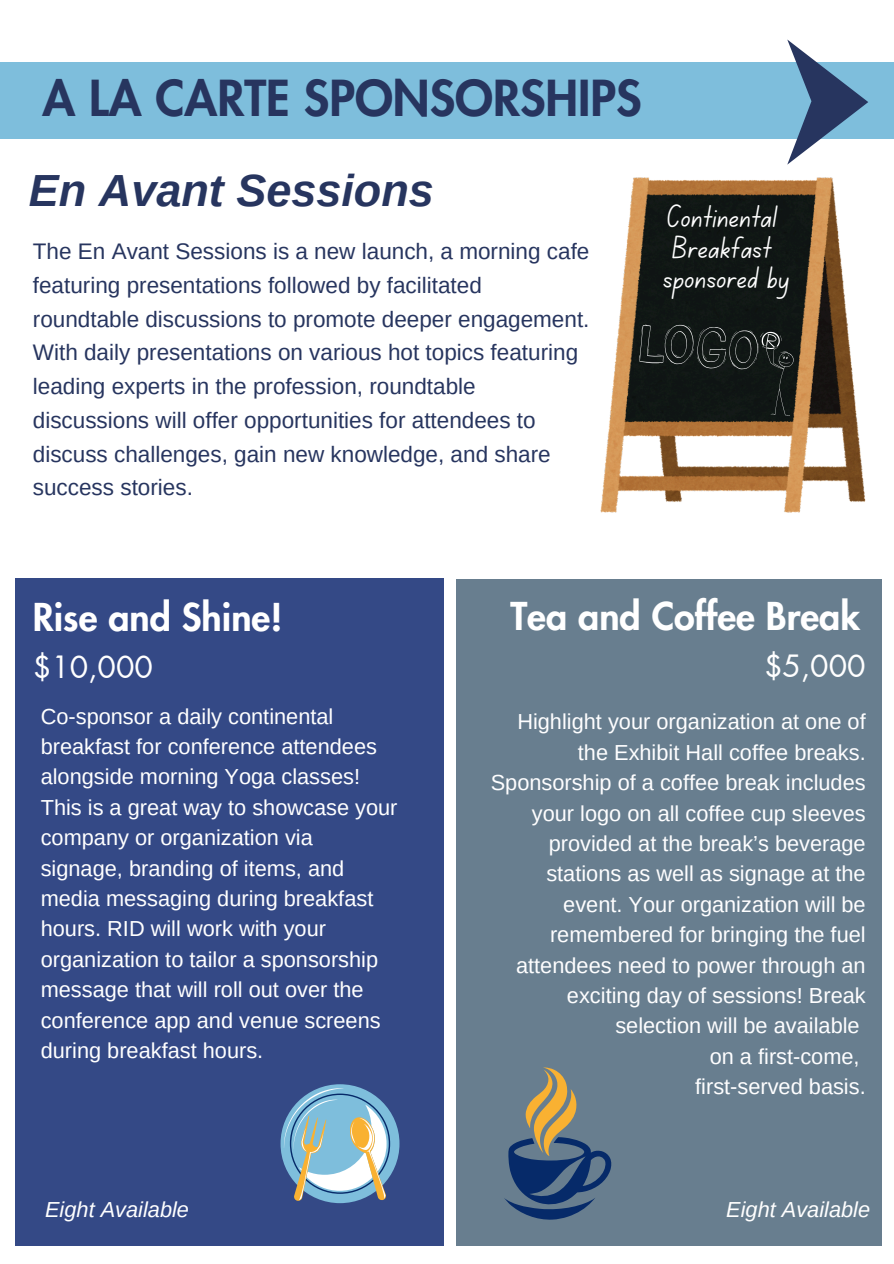
<style>
.page{position:relative;width:894px;height:1264px;background:#fff}
.page>*{position:absolute;margin:0;border:0;box-sizing:border-box;transform-origin:0 0}
.t1{font:800 48.45px "Futura LT Pro";color:#27355f}
.t2{font:italic 700 45px "Arimo";color:#27355f}
.t3{font:800 37.5px "Futura LT Pro";color:#fff}
.t4{font:31.5px/30.3px "Canva School Font";color:#fff}
.t5{font:30px "Futura LT Pro";color:#fff}
.t6{font:22.5px/33.8px "Arimo";color:#27355f}
.t7{font:21.75px/30.3px "Arimo";color:#fefeff;text-align:right}
.t8{font:21.75px/30.3px "Arimo";color:#fff}
.t9{font:italic 21.75px "Arimo";color:#fff}
</style>
<div class="page">
<div style="left:16px;top:578px;width:428px;height:667px;background:#344986"></div>
<div style="left:456px;top:579px;width:425px;height:666px;background:#687e8f"></div>
<div style="left:280px;top:1084px;width:119px;height:119px;background:#7ebedc;border-radius:50%"></div>
<svg style="left:284px;top:1088px;width:106px;height:113px"></svg>
<svg style="left:504px;top:1067px;width:107px;height:153px"></svg>
<div style="left:0;top:62px;width:893px;height:76px;background:#7ebedc"></div>
<svg style="left:787px;top:39px;width:81px;height:125px"></svg>
<img style="left:600px;top:177px;width:265px;height:336px">
<svg style="left:635px;top:321px;width:160px;height:95px;background:#181e1c"></svg>
<p class="t1" style="left:42px;top:76px;width:600px">A LA CARTE SPONSORSHIPS</p>
<h4 class="t2" style="left:29px;top:165px;width:406px">En Avant Sessions</h4>
<p class="t6" style="left:33px;top:234px;width:558px">The En Avant Sessions is a new launch, a morning cafe featuring presentations followed by facilitated roundtable discussions to promote deeper engagement.<br>With daily presentations on various hot topics featuring leading experts in the profession, roundtable discussions will offer opportunities for attendees to discuss challenges, gain new knowledge, and share success stories.</p>
<p class="t4" style="left:662px;top:206px;width:128px">Continental<br>Breakfast sponsored by</p>
<h4 class="t3" style="left:33px;top:600px;width:251px">Rise and Shine!</h4>
<p class="t3" style="left:510px;top:599px;width:351px">Tea and Coffee Break</p>
<h4 class="t5" style="left:33px;top:653px;width:122px">$10,000</h4>
<p class="t5" style="left:763px;top:652px;width:103px">$5,000</p>
<p class="t8" style="left:41px;top:701px;width:358px">Co-sponsor a daily continental breakfast for conference attendees alongside morning Yoga classes!<br>This is a great way to showcase your company or organization via signage, branding of items, and media messaging during breakfast hours. RID will work with your organization to tailor a sponsorship message that will roll out over the conference app and venue screens during breakfast hours.</p>
<h1 class="t7" style="left:490px;top:706px;width:376px">Highlight your organization at one of the Exhibit Hall coffee breaks.<br>Sponsorship of a coffee break includes your logo on all coffee cup sleeves provided at the break’s beverage stations as well as signage at the event. Your organization will be remembered for bringing the fuel attendees need to power through an exciting day of sessions! Break selection will be available</h1>
<h2 class="t7" style="left:709px;top:1041px;width:151px">on a first-come,</h2>
<p class="t7" style="left:695px;top:1071px;width:172px">first-served basis.</p>
<p class="t9" style="left:45px;top:1197px;width:145px">Eight Available</p>
<p class="t9" style="left:726px;top:1197px;width:145px">Eight Available</p>
</div>
